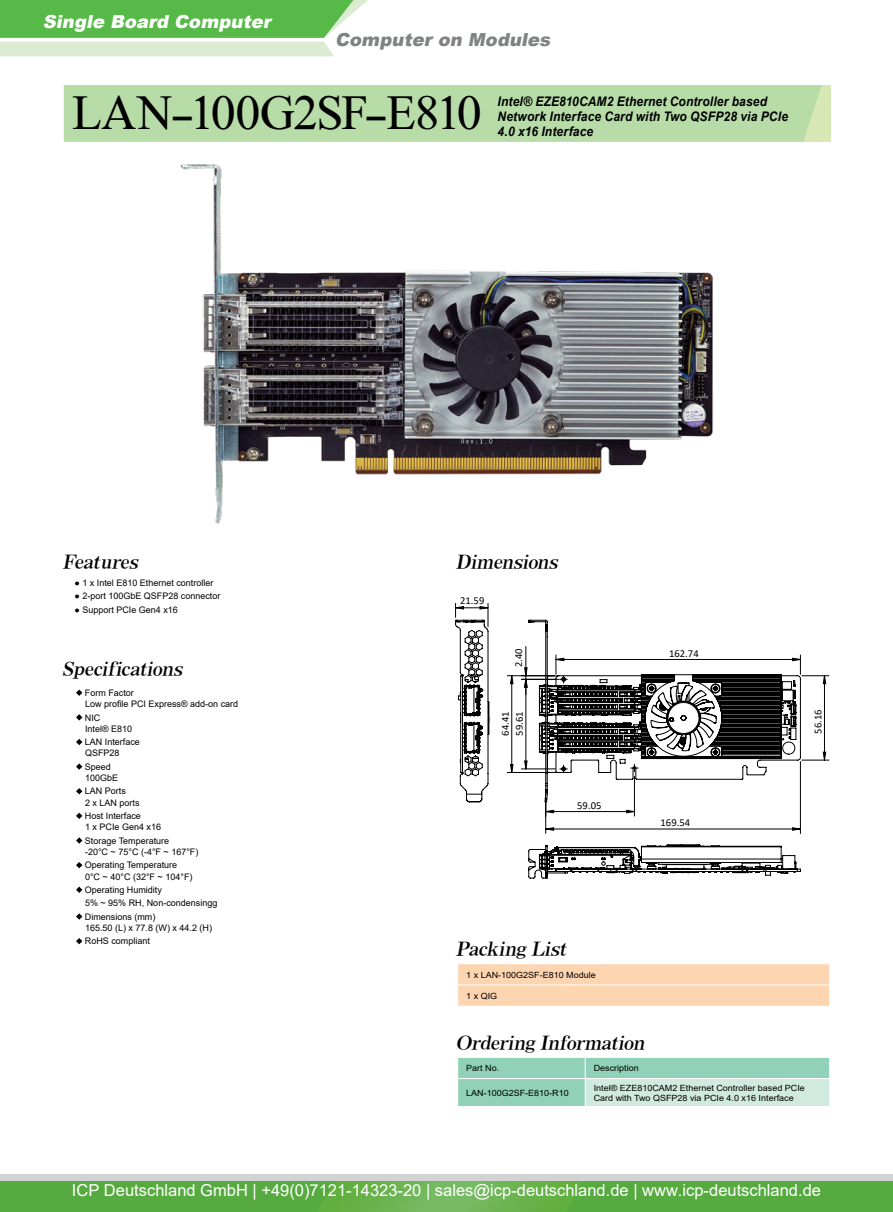
<style>
.page{position:relative;width:893px;height:1212px;background:#fff}
.page>*{position:absolute;margin:0;border:0;box-sizing:border-box;transform-origin:0 0}
.t1{font:800 42px "AR Roman 1";letter-spacing:-.015em;color:#000}
.t2{font:italic 18px "AR Roman 1 Heavy Euro";color:#000}
.t3{font:italic 900 18px "Arial";color:#fff}
.t4{font:italic 900 18px "Arial";color:#808284}
.t5{font:16.5px "Arial";color:#fff}
.t6{font:italic 700 13.2px/15px "Arial";letter-spacing:.015em;color:#000;scale:.91 1}
.t7{font:10.65px/14.1px "Calibri";color:#000}
.t8{font:9px/11.2px "Arial";color:#000}
.t9{font:8.55px/10.5px "Arial";color:#000;scale:1.05 1}
</style>
<div class="page">
<svg style="left:0;top:0;width:368px;height:56px;background:#8dce81"></svg>
<div style="left:0;top:1174px;width:893px;height:38px;background:#d1d3d4"></div>
<div style="left:0;top:1181px;width:893px;height:31px;background:#57aa3f"></div>
<svg style="left:329px;top:1181px;width:242px;height:31px"></svg>
<div style="left:64px;top:85px;width:758px;height:57px;background:#b8dca8"></div>
<svg style="left:76px;top:689px;width:6px;height:7px"></svg>
<svg style="left:76px;top:714px;width:6px;height:6px"></svg>
<svg style="left:76px;top:739px;width:6px;height:6px"></svg>
<svg style="left:76px;top:763px;width:6px;height:7px"></svg>
<svg style="left:76px;top:788px;width:6px;height:6px"></svg>
<svg style="left:76px;top:813px;width:6px;height:6px"></svg>
<svg style="left:76px;top:837px;width:6px;height:7px"></svg>
<svg style="left:76px;top:862px;width:6px;height:6px"></svg>
<svg style="left:76px;top:886px;width:6px;height:7px"></svg>
<svg style="left:76px;top:913px;width:6px;height:7px"></svg>
<svg style="left:76px;top:938px;width:6px;height:6px"></svg>
<svg style="left:458px;top:1057px;width:372px;height:49px;background:#aadbc8"></svg>
<hr style="left:585px;top:1078px;width:245px;height:1px;background:#fff">
<svg style="left:458px;top:964px;width:372px;height:42px;background:#fed6b4"></svg>
<img style="left:181px;top:164px;width:532px;height:360px">
<hr style="left:545px;top:797px;width:1px;height:36px;background:#000">
<hr style="left:800px;top:761px;width:1px;height:72px;background:#000">
<hr style="left:526px;top:646px;width:1px;height:30px;background:#000">
<hr style="left:507px;top:675px;width:47px;height:1px;background:#000">
<hr style="left:507px;top:772px;width:45px;height:1px;background:#000">
<svg style="left:546px;top:802px;width:254px;height:28px"></svg>
<svg style="left:528px;top:620px;width:273px;height:182px"></svg>
<svg style="left:510px;top:655px;width:319px;height:118px"></svg>
<svg style="left:455px;top:603px;width:34px;height:199px"></svg>
<svg style="left:528px;top:844px;width:273px;height:34px"></svg>
<h2 class="t3" style="left:43px;top:9px;width:234px">Single Board Computer</h2>
<h2 class="t4" style="left:335px;top:26px;width:221px">Computer on Modules</h2>
<h1 class="t1" style="left:72px;top:94px;width:411px">LAN-100G2SF-E810</h1>
<h3 class="t6" style="left:497px;top:94px;width:321px">Intel® EZE810CAM2 Ethernet Controller based<br>Network Interface Card with Two QSFP28 via PCIe</h3>
<h3 class="t6" style="left:497px;top:124px;width:107px">4.0 x16 Interface</h3>
<h2 class="t2" style="left:63px;top:553px;width:81px">Features</h2>
<p class="t8" style="left:74px;top:577px;width:141px">● 1 x Intel E810 Ethernet controller</p>
<p class="t8" style="left:74px;top:591px;width:148px">● 2-port 100GbE QSFP28 connector</p>
<p class="t8" style="left:74px;top:604px;width:105px">● Support PCIe Gen4 x16</p>
<h2 class="t2" style="left:63px;top:659px;width:125px">Specifications</h2>
<p class="t8" style="left:85px;top:687px;width:155px">Form Factor<br>Low profile PCI Express® add-on card</p>
<p class="t8" style="left:85px;top:712px;width:49px">NIC<br>Intel® E810</p>
<p class="t8" style="left:85px;top:736px;width:57px">LAN Interface<br>QSFP28</p>
<p class="t8" style="left:85px;top:761px;width:35px">Speed<br>100GbE</p>
<p class="t8" style="left:85px;top:785px;width:56px">LAN Ports<br>2 x LAN ports</p>
<p class="t8" style="left:85px;top:810px;width:78px">Host Interface<br>1 x PCIe Gen4 x16</p>
<p class="t8" style="left:85px;top:835px;width:115px">Storage Temperature<br>-20°C ~ 75°C (-4°F ~ 167°F)</p>
<p class="t8" style="left:85px;top:859px;width:109px">Operating Temperature<br>0°C ~ 40°C (32°F ~ 104°F)</p>
<p class="t8" style="left:85px;top:883px;width:134px;line-height:13.4px">Operating Humidity<br>5% ~ 95% RH, Non-condensingg<br>Dimensions (mm)</p>
<p class="t8" style="left:85px;top:921px;width:129px;line-height:13.4px">165.50 (L) x 77.8 (W) x 44.2 (H)<br>RoHS compliant</p>
<h2 class="t2" style="left:456px;top:553px;width:107px">Dimensions</h2>
<p class="t7" style="left:460px;top:593px;width:26px">21.59</p>
<p class="t7" style="left:511px;top:667px;width:20px;rotate:-90deg">2.40</p>
<p class="t7" style="left:498px;top:735px;width:26px;rotate:-90deg">64.41<br>59.61</p>
<p class="t7" style="left:577px;top:798px;width:26px">59.05</p>
<p class="t7" style="left:669px;top:646px;width:31px">162.74</p>
<p class="t7" style="left:661px;top:815px;width:31px">169.54</p>
<p class="t7" style="left:811px;top:734px;width:26px;rotate:-90deg">56.16</p>
<h2 class="t2" style="left:456px;top:940px;width:116px">Packing List</h2>
<p class="t9" style="left:466px;top:969px;width:125px">1 x LAN-100G2SF-E810 Module</p>
<p class="t9" style="left:466px;top:990px;width:31px">1 x QIG</p>
<h2 class="t2" style="left:456px;top:1033px;width:194px">Ordering Information</h2>
<p class="t9" style="left:466px;top:1063px;width:33px">Part No.</p>
<p class="t9" style="left:594px;top:1063px;width:44px">Description</p>
<p class="t9" style="left:466px;top:1087px;width:99px">LAN-100G2SF-E810-R10</p>
<p class="t9" style="left:594px;top:1082px;width:203px">Intel® EZE810CAM2 Ethernet Controller based PCIe<br>Card with Two QSFP28 via PCIe 4.0 x16 Interface</p>
<h3 class="t5" style="left:72px;top:1178px;width:751px">ICP Deutschland GmbH | +49(0)7121-14323-20 | sales@icp-deutschland.de | www.icp-deutschland.de</h3>
</div>
